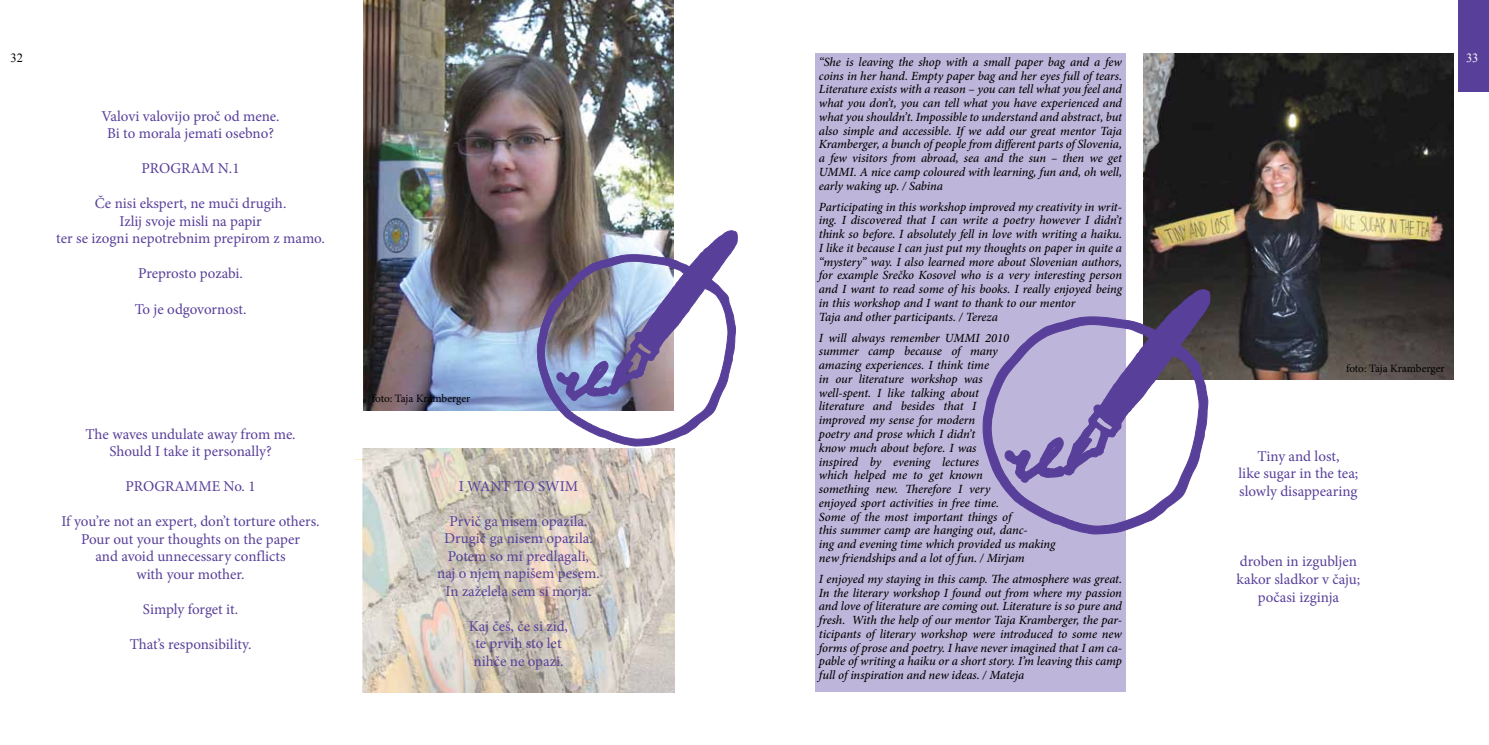
<style>
.page{position:relative;width:1489px;height:745px;background:#fff}
.page>*{position:absolute;margin:0;border:0;box-sizing:border-box;transform-origin:0 0}
.t1{font:15px/17.5px "Minion Pro";color:#583f99;text-align:center}
.t2{font:italic 500 12.5px/13.8px "Minion Pro";letter-spacing:-.01em;color:#000;text-align:justify}
.t3{font:12.5px "Times New Roman";color:#000}
.t4{font:12.5px "Times New Roman";color:#fff}
.t5{font:11.25px "Minion Pro";letter-spacing:-.01em;color:#000}
</style>
<div class="page">
<img style="left:363px;top:448px;width:311px;height:243px">
<div style="left:1458px;top:0;width:30px;height:91px;background:#583f99"></div>
<img style="left:1143px;top:53px;width:310px;height:326px">
<img style="left:363px;top:0;width:310px;height:410px">
<div style="left:815px;top:53px;width:310px;height:638px;background:#beb5da"></div>
<svg style="left:537px;top:230px;width:200px;height:216px"></svg>
<svg style="left:982px;top:289px;width:228px;height:245px"></svg>
<p class="t3" style="left:10px;top:49px;width:14px">32</p>
<p class="t4" style="left:1465px;top:49px;width:14px">33</p>
<p class="t2" style="left:819px;top:55px;width:305px">“She is leaving the shop with a small paper bag and a few coins in her hand. Empty paper bag and her eyes full of tears.<br>Literature exists with a reason – you can tell what you feel and what you don’t, you can tell what you have experienced and what you shouldn’t. Impossible to understand and abstract, but also simple and accessible. If we add our great mentor Taja Kramberger, a bunch of people from different parts of Slovenia, a few visitors from abroad, sea and the sun – then we get UMMI. A nice camp coloured with learning, fun and, oh well, early waking up. / Sabina</p>
<p class="t2" style="left:819px;top:199px;width:305px;text-align:left">Participating in this workshop improved my creativity in writ&shy;ing. I discovered that I can write a poetry however I didn’t think so before. I absolutely fell in love with writing a haiku.<br>I like it because I can just put my thoughts on paper in quite a “mystery” way. I also learned more about Slovenian authors, for example Srečko Kosovel who is a very interesting person and I want to read some of his books. I really enjoyed being in this workshop and I want to thank to our mentor<br>Taja and other participants. / Tereza</p>
<p class="t2" style="left:819px;top:330px;width:238px;text-align:left">I will always remember UMMI 2010<br>summer camp because of many<br>amazing experiences. I think time<br>in our literature workshop was<br>well-spent. I like talking about<br>literature and besides that I<br>improved my sense for modern<br>poetry and prose which I didn’t<br>know much about before. I was<br>inspired by evening lectures<br>which helped me to get known<br>something new. Therefore I very<br>enjoyed sport activities in free time.<br>Some of the most important things of<br>this summer camp are hanging out, danc-<br>ing and evening time which provided us making new friendships and a lot of fun. / Mirjam</p>
<p class="t2" style="left:819px;top:571px;width:304px">I enjoyed my staying in this camp. The atmosphere was great.<br>In the literary workshop I found out from where my passion and love of literature are coming out. Literature is so pure and fresh. With the help of our mentor Taja Kramberger, the par&shy;ticipants of literary workshop were introduced to some new forms of prose and poetry. I have never imagined that I am ca&shy;pable of writing a haiku or a short story. I’m leaving this camp full of inspiration and new ideas. / Mateja</p>
<p class="t1" style="left:101px;top:107px;width:180px">Valovi valovijo proč od mene.<br>Bi to morala jemati osebno?</p>
<p class="t1" style="left:141px;top:160px;width:100px">PROGRAM N.1</p>
<p class="t1" style="left:56px;top:195px;width:270px">Če nisi ekspert, ne muči drugih.<br>Izlij svoje misli na papir<br>ter se izogni nepotrebnim prepirom z mamo.</p>
<p class="t1" style="left:138px;top:265px;width:106px">Preprosto pozabi.</p>
<p class="t1" style="left:135px;top:300px;width:113px">To je odgovornost.</p>
<p class="t5" style="left:1345px;top:360px;width:100px">foto: Taja Kramberger</p>
<p class="t5" style="left:372px;top:391px;width:100px">foto: Taja Kramberger</p>
<p class="t1" style="left:85px;top:425px;width:212px">The waves undulate away from me.<br>Should I take it personally?</p>
<p class="t1" style="left:125px;top:477px;width:132px">PROGRAMME No. 1</p>
<p class="t1" style="left:61px;top:512px;width:260px">If you’re not an expert, don’t torture others.<br>Pour out your thoughts on the paper<br>and avoid unnecessary conflicts<br>with your mother.</p>
<p class="t1" style="left:143px;top:600px;width:97px">Simply forget it.</p>
<p class="t1" style="left:130px;top:635px;width:123px">That’s responsibility.</p>
<p class="t1" style="left:1238px;top:446px;width:121px">Tiny and lost,<br>like sugar in the tea; slowly disappearing</p>
<p class="t1" style="left:459px;top:477px;width:121px">I WANT TO SWIM</p>
<p class="t1" style="left:437px;top:512px;width:164px">Prvič ga nisem opazila.<br>Drugič ga nisem opazila.<br>Potem so mi predlagali, naj o njem napišem pesem.<br>In zaželela sem si morja.</p>
<p class="t1" style="left:469px;top:617px;width:101px">Kaj češ, če si zid, te prvih sto let nihče ne opazi.</p>
<p class="t1" style="left:1236px;top:552px;width:125px">droben in izgubljen kakor sladkor v čaju; počasi izginja</p>
</div>
